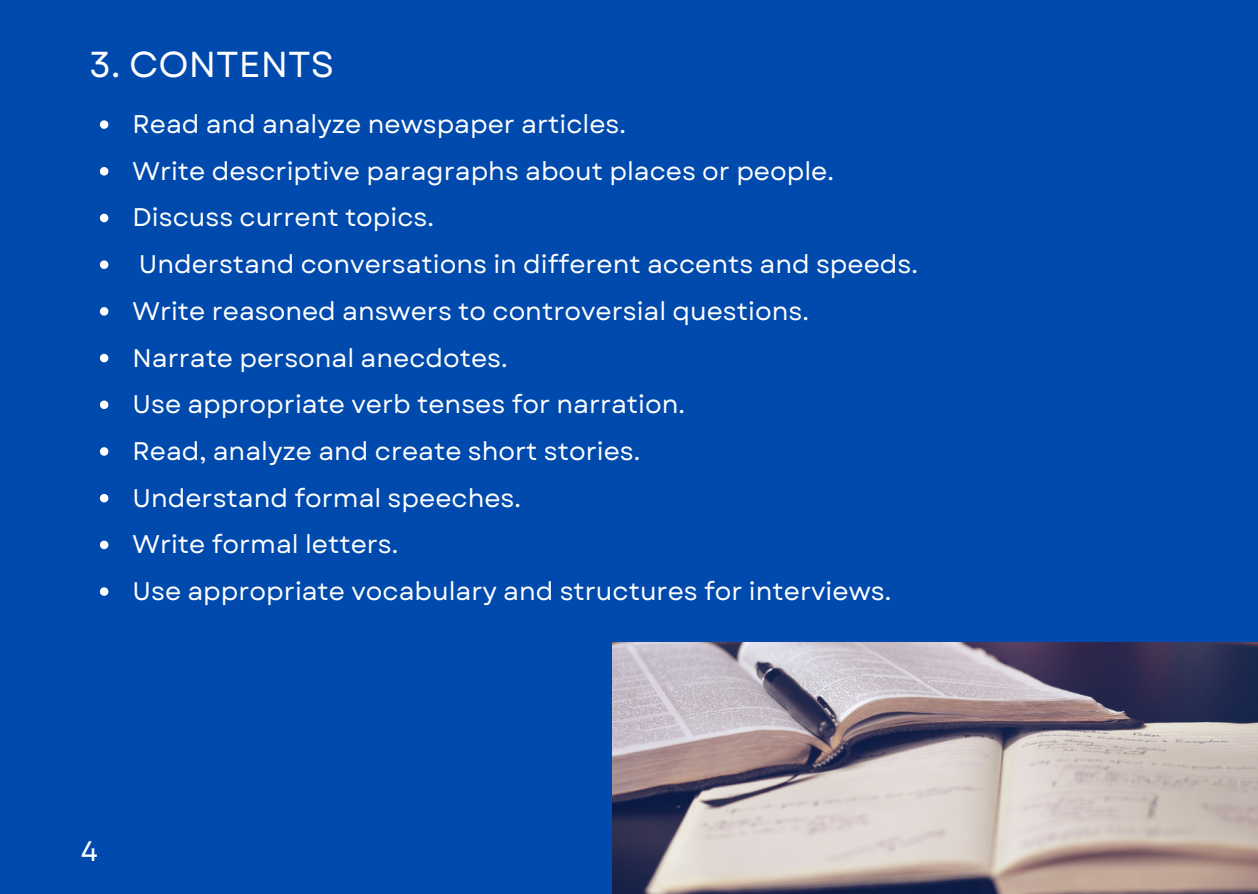
<style>
.page{position:relative;width:1258px;height:894px;background:#fff}
.page>*{position:absolute;margin:0;border:0;box-sizing:border-box;transform-origin:0 0}
.t1{font:36px "Garet";color:#fff}
.t2{font:28.2px "Garet";color:#fff}
.t3{font:25.5px "Garet";color:#fff}
</style>
<div class="page">
<div style="left:0;top:0;width:1258px;height:893px;background:#004aad"></div>
<img style="left:613px;top:642px;width:645px;height:251px">
<svg style="left:100px;top:120px;width:8px;height:9px"></svg>
<svg style="left:100px;top:167px;width:8px;height:8px"></svg>
<svg style="left:100px;top:214px;width:8px;height:8px"></svg>
<svg style="left:100px;top:260px;width:8px;height:9px"></svg>
<svg style="left:100px;top:307px;width:8px;height:8px"></svg>
<svg style="left:100px;top:354px;width:8px;height:8px"></svg>
<svg style="left:100px;top:400px;width:8px;height:9px"></svg>
<svg style="left:100px;top:447px;width:8px;height:8px"></svg>
<svg style="left:100px;top:494px;width:8px;height:8px"></svg>
<svg style="left:100px;top:540px;width:8px;height:9px"></svg>
<svg style="left:100px;top:587px;width:8px;height:8px"></svg>
<p class="t1" style="left:89px;top:39px;width:246px">3. CONTENTS</p>
<p class="t3" style="left:133px;top:106px;width:495px">Read and analyze newspaper articles.</p>
<p class="t3" style="left:133px;top:152px;width:703px">Write descriptive paragraphs about places or people.</p>
<p class="t3" style="left:133px;top:199px;width:303px">Discuss current topics.</p>
<p class="t3" style="left:139px;top:246px;width:781px">Understand conversations in different accents and speeds.</p>
<p class="t3" style="left:133px;top:292px;width:678px">Write reasoned answers to controversial questions.</p>
<p class="t3" style="left:133px;top:339px;width:377px">Narrate personal anecdotes.</p>
<p class="t3" style="left:133px;top:386px;width:554px">Use appropriate verb tenses for narration.</p>
<p class="t3" style="left:133px;top:432px;width:509px">Read, analyze and create short stories.</p>
<p class="t3" style="left:133px;top:479px;width:390px">Understand formal speeches.</p>
<p class="t3" style="left:133px;top:526px;width:267px">Write formal letters.</p>
<p class="t3" style="left:133px;top:572px;width:760px">Use appropriate vocabulary and structures for interviews.</p>
<p class="t2" style="left:81px;top:830px;width:19px">4</p>
</div>
